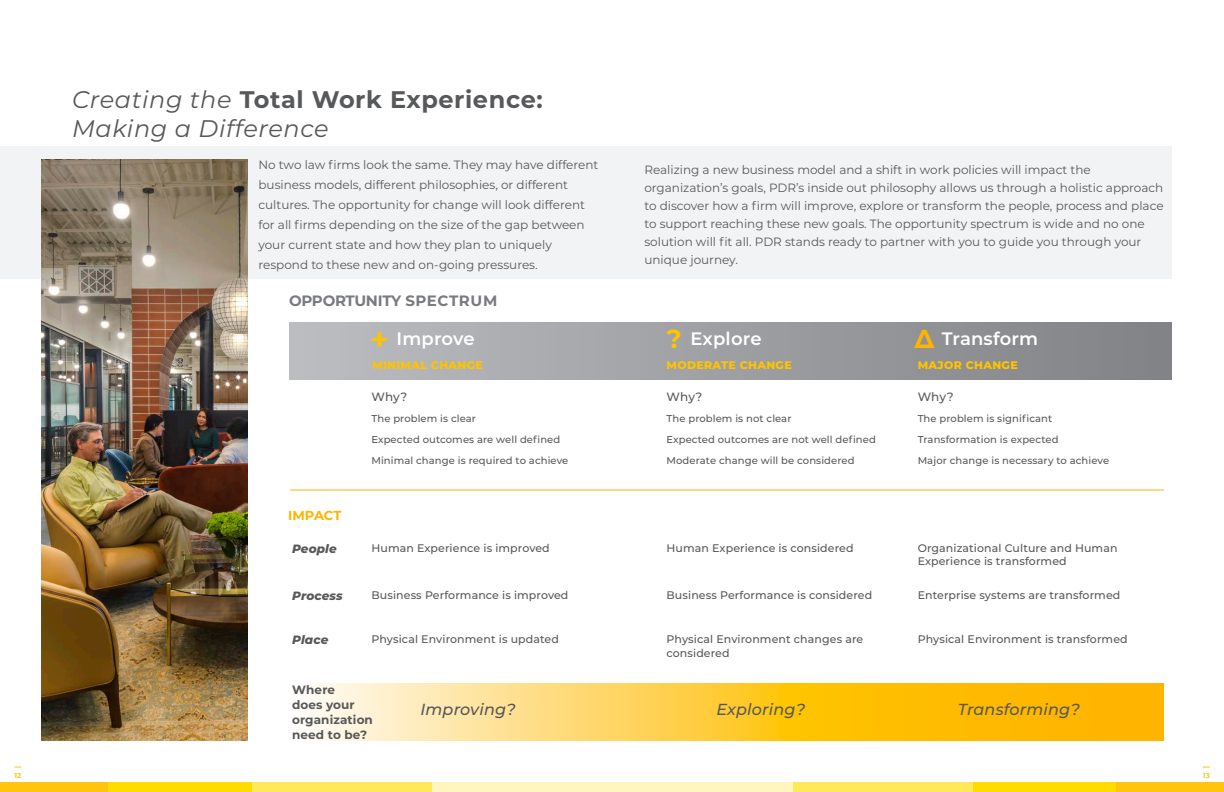
<style>
.page{position:relative;width:1224px;height:792px;background:#fff}
.page>*{position:absolute;margin:0;border:0;box-sizing:border-box;transform-origin:0 0}
.t1{font:600 33px "Montserrat";color:#ffc300}
.t2{font:700 26px "Montserrat";color:#ffc300}
.t3{font:700 26px "Montserrat";color:#ffb400}
.t4{font:italic 24px/28.8px "Montserrat";letter-spacing:.025em;color:#57585a}
.t5{font:600 18px "Montserrat";letter-spacing:.01em;color:#fff}
.t6{font:italic 500 16px "Montserrat";letter-spacing:.01em;color:#57585a}
.t7{font:700 15px "Montserrat";letter-spacing:-.02em;color:#787a7d}
.t8{font:700 13px "Montserrat";letter-spacing:.005em;color:#ffb400}
.t9{font:12px/20px "Montserrat";color:#57585a}
.t10{font:700 12px/15px "Montserrat";letter-spacing:.01em;color:#57585a}
.t11{font:italic 800 12px "Montserrat";letter-spacing:.01em;color:#57585a}
.t12{font:500 12px "Montserrat";letter-spacing:.005em;color:#57585a}
.t13{font:500 11px/13.2px "Montserrat";letter-spacing:.01em;color:#57585a}
.t14{font:800 11px "Montserrat";letter-spacing:.03em;color:#ffc300}
.t15{font:500 10px/21px "Montserrat";letter-spacing:.01em;color:#57585a}
.t16{font:700 7px "Montserrat";color:#fec415}
.s1{font-weight:700;font-style:normal}
</style>
<div class="page">
<div style="left:289px;top:684px;width:323px;height:57px;background:linear-gradient(to right,#fffdfc,#ffd464)"></div>
<div style="left:289px;top:323px;width:323px;height:56px;background:#b1b2b6"></div>
<div style="left:0;top:783px;width:109px;height:9px;background:#fec40e"></div>
<div style="left:109px;top:783px;width:143px;height:9px;background:#ffdc01"></div>
<div style="left:252px;top:783px;width:181px;height:9px;background:#ffe95b"></div>
<div style="left:433px;top:783px;width:179px;height:9px;background:#fef5bf"></div>
<div style="left:0;top:146px;width:612px;height:133px;background:#f2f3f4"></div>
<img style="left:42px;top:160px;width:205px;height:581px">
<hr style="left:290px;top:490px;width:322px;height:1px;background:#ffb400">
<svg style="left:612px;top:684px;width:552px;height:57px;background:#ffc012"></svg>
<div style="left:612px;top:323px;width:559px;height:56px;background:linear-gradient(to right,#a5a7aa,#808285)"></div>
<div style="left:1116px;top:783px;width:108px;height:9px;background:#fec40e"></div>
<div style="left:973px;top:783px;width:143px;height:9px;background:#ffdc01"></div>
<div style="left:792px;top:783px;width:181px;height:9px;background:#ffe95b"></div>
<div style="left:612px;top:783px;width:180px;height:9px;background:#fef5bf"></div>
<div style="left:612px;top:146px;width:559px;height:133px;background:#f2f3f4"></div>
<hr style="left:612px;top:490px;width:552px;height:1px;background:#ffb400">
<p class="t16" style="left:14px;top:770px;width:8px">12</p>
<p class="t4" style="left:72px;top:84px;width:472px">Creating the <span class="s1">Total Work Experience:<br></span>Making a Difference</p>
<p class="t9" style="left:258px;top:154px;width:341px">No two law firms look the same. They may have different business models, different philosophies, or different cultures. The opportunity for change will look different for all firms depending on the size of the gap between your current state and how they plan to uniquely respond to these new and on-going pressures.</p>
<p class="t7" style="left:289px;top:290px;width:210px">OPPORTUNITY SPECTRUM</p>
<p class="t1" style="left:370px;top:316px;width:21px">+</p>
<p class="t5" style="left:396px;top:326px;width:80px">Improve</p>
<p class="t14" style="left:372px;top:357px;width:112px">MINIMAL CHANGE</p>
<p class="t8" style="left:288px;top:506px;width:55px">IMPACT</p>
<p class="t11" style="left:292px;top:539px;width:46px">People</p>
<p class="t11" style="left:292px;top:587px;width:52px">Process</p>
<p class="t11" style="left:292px;top:631px;width:38px">Place</p>
<p class="t12" style="left:371px;top:388px;width:37px">Why?</p>
<p class="t15" style="left:371px;top:408px;width:198px">The problem is clear<br>Expected outcomes are well defined<br>Minimal change is required to achieve</p>
<p class="t13" style="left:371px;top:541px;width:180px">Human Experience is improved</p>
<p class="t13" style="left:371px;top:588px;width:199px">Business Performance is improved</p>
<p class="t13" style="left:371px;top:632px;width:189px">Physical Environment is updated</p>
<p class="t10" style="left:292px;top:682px;width:82px">Where<br>does your organization need to be?</p>
<p class="t6" style="left:420px;top:698px;width:97px">Improving?</p>
<p class="t9" style="left:644px;top:160px;width:521px;line-height:18px">Realizing a new business model and a shift in work policies will impact the organization’s goals, PDR’s inside out philosophy allows us through a holistic approach to discover how a firm will improve, explore or transform the people, process and place to support reaching these new goals. The opportunity spectrum is wide and no one solution will fit all. PDR stands ready to partner with you to guide you through your unique journey.</p>
<p class="t2" style="left:667px;top:320px;width:17px">?</p>
<p class="t3" style="left:915px;top:320px;width:21px">Δ</p>
<p class="t14" style="left:667px;top:357px;width:127px">MODERATE CHANGE</p>
<p class="t14" style="left:918px;top:357px;width:102px">MAJOR CHANGE</p>
<p class="t5" style="left:691px;top:326px;width:73px">Explore</p>
<p class="t5" style="left:942px;top:326px;width:98px">Transform</p>
<p class="t12" style="left:667px;top:388px;width:37px">Why?</p>
<p class="t15" style="left:667px;top:408px;width:211px">The problem is not clear<br>Expected outcomes are not well defined<br>Moderate change will be considered</p>
<p class="t13" style="left:667px;top:541px;width:189px">Human Experience is considered</p>
<p class="t12" style="left:918px;top:388px;width:37px">Why?</p>
<p class="t15" style="left:918px;top:408px;width:193px">The problem is significant<br>Transformation is expected<br>Major change is necessary to achieve</p>
<p class="t13" style="left:918px;top:541px;width:201px">Organizational Culture and Human<br>Experience is transformed</p>
<p class="t13" style="left:667px;top:588px;width:207px">Business Performance is considered</p>
<p class="t13" style="left:918px;top:588px;width:204px">Enterprise systems are transformed</p>
<p class="t13" style="left:667px;top:632px;width:198px">Physical Environment changes are considered</p>
<p class="t13" style="left:918px;top:632px;width:212px">Physical Environment is transformed</p>
<p class="t6" style="left:717px;top:698px;width:90px">Exploring?</p>
<p class="t6" style="left:958px;top:698px;width:124px">Transforming?</p>
<p class="t16" style="left:1203px;top:770px;width:8px">13</p>
</div>
